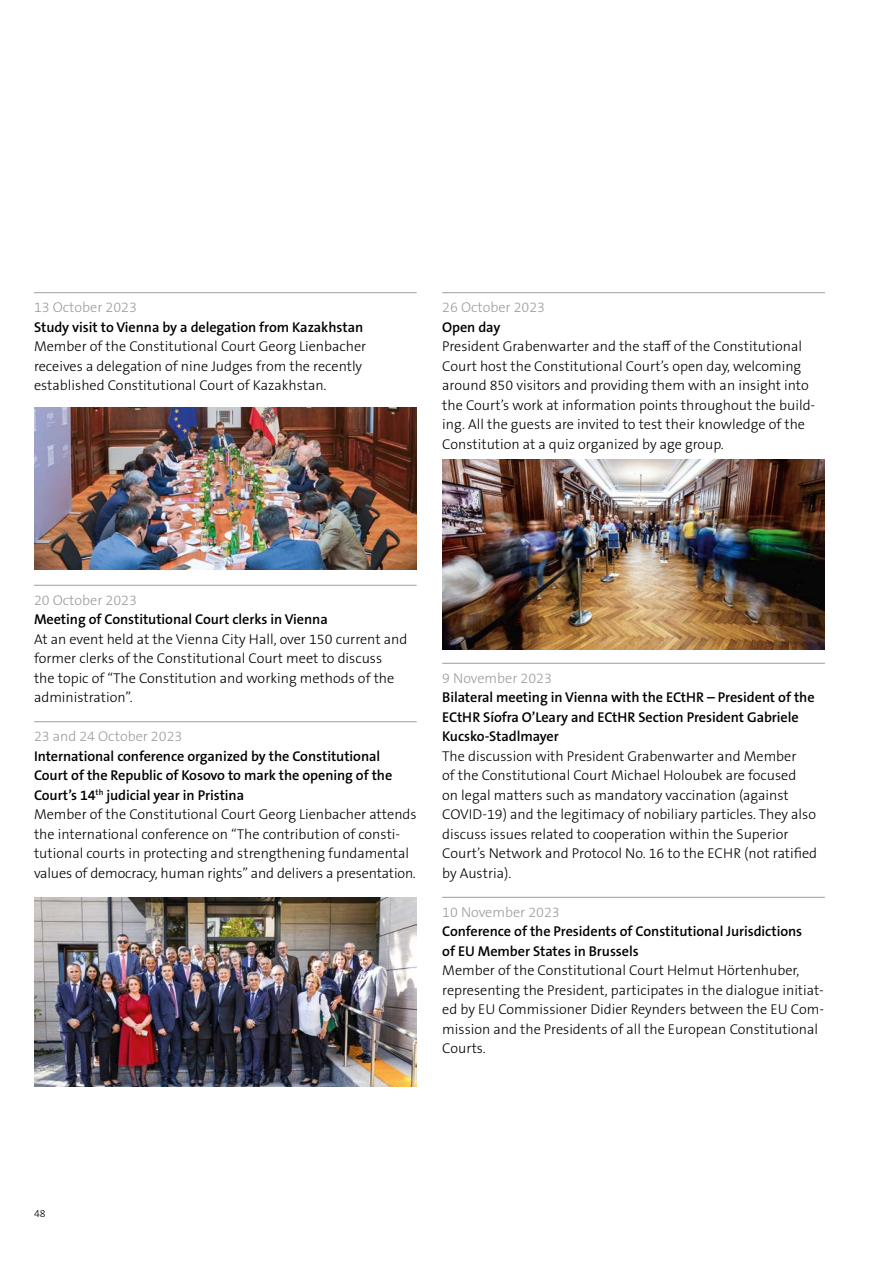
<style>
.page{position:relative;width:893px;height:1263px;background:#fff}
.page>*{position:absolute;margin:0;border:0;box-sizing:border-box;transform-origin:0 0}
.Sans{font:300 14.25px/19.5px "The Sans B W3";color:#000}
.Sans-2{font:600 14.25px/19.5px "The Sans B W6";letter-spacing:-.005em;color:#000}
.Sans_Line_H2{font:300 14.25px "The Sans B W3";color:#9d9d9c}
.t1{font:300 10.5px "The Sans B W3";color:#000}
</style>
<div class="page">
<hr style="left:34px;top:292px;width:383px;height:1px;background:#9d9d9c">
<hr style="left:34px;top:585px;width:383px;height:1px;background:#9d9d9c">
<hr style="left:34px;top:721px;width:383px;height:1px;background:#9d9d9c">
<img style="left:34px;top:407px;width:383px;height:162px">
<img style="left:34px;top:897px;width:383px;height:190px">
<hr style="left:442px;top:292px;width:383px;height:1px;background:#9d9d9c">
<hr style="left:442px;top:663px;width:383px;height:1px;background:#9d9d9c">
<hr style="left:442px;top:897px;width:383px;height:1px;background:#9d9d9c">
<img style="left:442px;top:460px;width:383px;height:189px">
<h2 class="Sans_Line_H2" style="left:34px;top:298px;width:104px">13 October 2023</h2>
<p class="Sans-2" style="left:34px;top:317px;width:331px">Study visit to Vienna by a delegation from Kazakhstan</p>
<p class="Sans" style="left:34px;top:337px;width:334px">Member of the Constitutional Court Georg Lienbacher receives a delegation of nine Judges from the recently established Constitutional Court of Kazakhstan.</p>
<h2 class="Sans_Line_H2" style="left:442px;top:298px;width:104px">26 October 2023</h2>
<p class="Sans-2" style="left:442px;top:317px;width:60px">Open day</p>
<p class="Sans" style="left:442px;top:337px;width:375px">President Grabenwarter and the staff of the Constitutional Court host the Constitutional Court’s open day, welcoming around 850 visitors and providing them with an insight into the Court’s work at information points throughout the build&shy;ing. All the guests are invited to test their knowledge of the Constitution at a quiz organized by age group.</p>
<h2 class="Sans_Line_H2" style="left:34px;top:591px;width:104px">20 October 2023</h2>
<p class="Sans-2" style="left:34px;top:610px;width:295px">Meeting of Constitutional Court clerks in Vienna</p>
<p class="Sans" style="left:34px;top:629px;width:375px">At an event held at the Vienna City Hall, over 150 current and former clerks of the Constitutional Court meet to discuss<br>the topic of “The Constitution and working methods of the administration”.</p>
<h2 class="Sans_Line_H2" style="left:34px;top:727px;width:150px">23 and 24 October 2023</h2>
<p class="Sans-2" style="left:34px;top:746px;width:360px">International conference organized by the Constitutional<br>Court of the Republic of Kosovo to mark the opening of the<br>Court’s 14<sup>th</sup> judicial year in Pristina</p>
<p class="Sans" style="left:34px;top:805px;width:384px">Member of the Constitutional Court Georg Lienbacher attends the international conference on “The contribution of consti&shy;tutional courts in protecting and strengthening fundamental values of democracy, human rights” and delivers a presentation.</p>
<h2 class="Sans_Line_H2" style="left:442px;top:669px;width:111px">9 November 2023</h2>
<p class="Sans-2" style="left:442px;top:688px;width:374px">Bilateral meeting in Vienna with the ECtHR – President of the<br>ECtHR Síofra O’Leary and ECtHR Section President Gabriele<br>Kucsko-Stadlmayer</p>
<p class="Sans" style="left:442px;top:746px;width:376px">The discussion with President Grabenwarter and Member<br>of the Constitutional Court Michael Holoubek are focused<br>on legal matters such as mandatory vaccination (against COVID-19) and the legitimacy of nobiliary particles. They also discuss issues related to cooperation within the Superior Court’s Network and Protocol No. 16 to the ECHR (not ratified by Austria).</p>
<h2 class="Sans_Line_H2" style="left:442px;top:903px;width:119px">10 November 2023</h2>
<p class="Sans-2" style="left:442px;top:922px;width:361px">Conference of the Presidents of Constitutional Jurisdictions of EU Member States in Brussels</p>
<p class="Sans" style="left:442px;top:961px;width:383px">Member of the Constitutional Court Helmut Hörtenhuber, representing the President, participates in the dialogue initiat&shy;ed by EU Commissioner Didier Reynders between the EU Com&shy;mission and the Presidents of all the European Constitutional Courts.</p>
<p class="t1" style="left:34px;top:1206px;width:13px">48</p>
</div>
